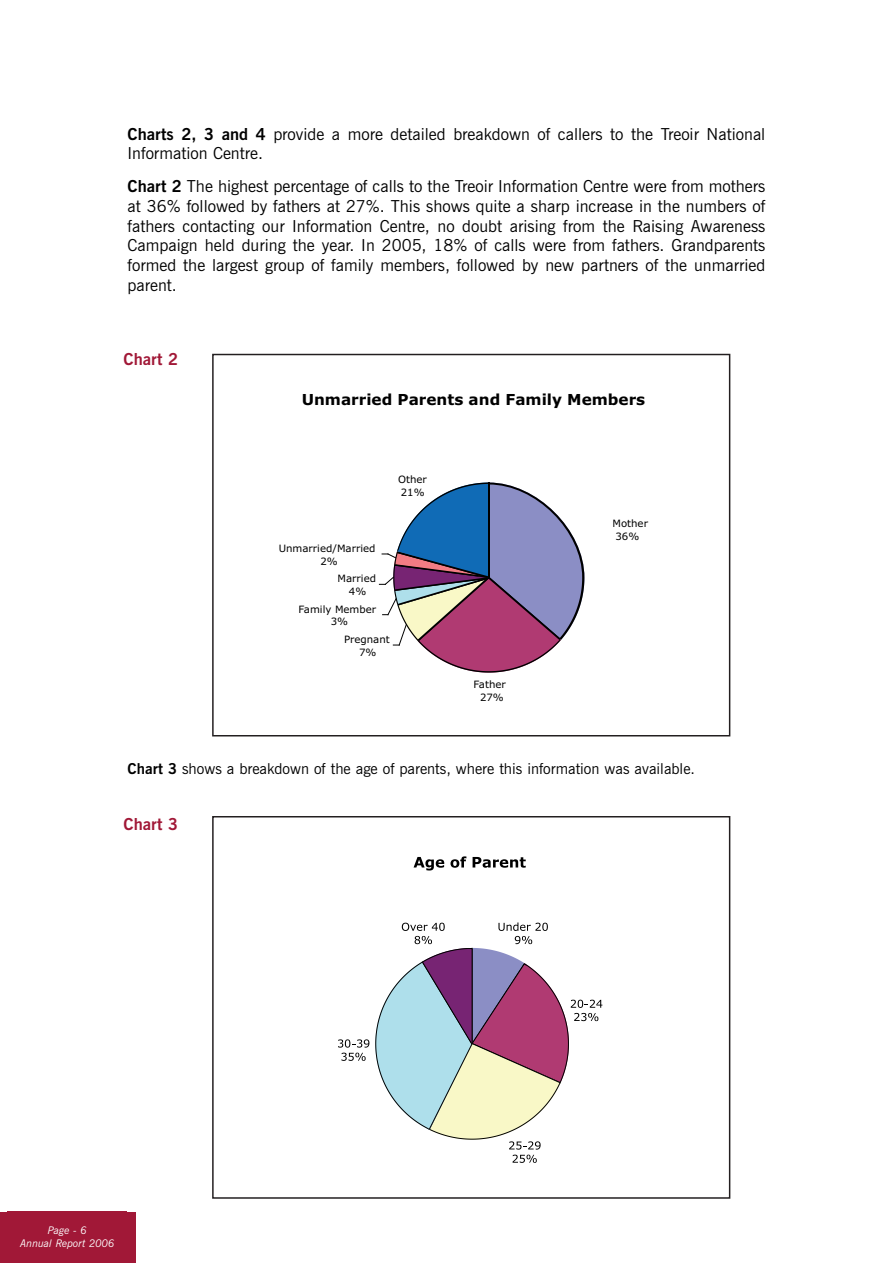
<style>
.page{position:relative;width:893px;height:1263px;background:#fff}
.page>*{position:absolute;margin:0;border:0;box-sizing:border-box;transform-origin:0 0}
.t1{font:16.5px/19.8px "News Gothic BT";color:#000}
.t2{font:700 16.5px "News Gothic BT";color:#a11837}
.t3{font:700 15.15px "Verdana";color:#000}
.t4{font:15px "News Gothic BT";color:#000}
.t5{font:italic 10.5px/12.6px "News Gothic BT";color:#fff;text-align:center}
.t6{font:10.05px/12.6px "Verdana";color:#000;text-align:center}
.s1{font-weight:700}
</style>
<div class="page">
<svg style="left:379px;top:482px;width:205px;height:191px"></svg>
<svg style="left:414px;top:857px;width:30px;height:13px"></svg>
<svg style="left:450px;top:856px;width:16px;height:12px"></svg>
<svg style="left:473px;top:857px;width:53px;height:11px"></svg>
<svg style="left:338px;top:1039px;width:31px;height:22px"></svg>
<svg style="left:375px;top:922px;width:227px;height:241px"></svg>
<div style="left:0;top:1212px;width:136px;height:51px;background:#a11837"></div>
<p class="t1" style="left:128px;top:125px;width:639px"><span class="s1">Charts 2, 3 and 4</span> provide a more detailed breakdown of callers to the Treoir National<br>Information Centre.</p>
<p class="t1" style="left:128px;top:178px;width:639px;text-align:justify"><span class="s1">Chart 2</span> The highest percentage of calls to the Treoir Information Centre were from mothers at 36% followed by fathers at 27%. This shows quite a sharp increase in the numbers of fathers contacting our Information Centre, no doubt arising from the Raising Awareness Campaign held during the year. In 2005, 18% of calls were from fathers. Grandparents formed the largest group of family members, followed by new partners of the unmarried parent.</p>
<p class="t2" style="left:124px;top:353px;width:56px">Chart 2</p>
<p class="t3" style="left:302px;top:390px;width:345px">Unmarried Parents and Family Members</p>
<p class="t6" style="left:398px;top:473px;width:30px;text-align:left">Other<br>21%</p>
<p class="t6" style="left:279px;top:542px;width:98px">Unmarried/Married<br>2%</p>
<p class="t6" style="left:338px;top:572px;width:40px">Married<br>4%</p>
<p class="t6" style="left:299px;top:602px;width:79px">Family Member<br>3%</p>
<p class="t6" style="left:344px;top:632px;width:47px;line-height:13px">Pregnant<br>7%</p>
<p class="t6" style="left:474px;top:678px;width:34px">Father<br>27%</p>
<p class="t6" style="left:612px;top:516px;width:37px;line-height:13px;text-align:left">Mother<br>36%</p>
<p class="t4" style="left:128px;top:763px;width:569px"><span class="s1">Chart 3</span> shows a breakdown of the age of parents, where this information was available.</p>
<p class="t2" style="left:124px;top:818px;width:56px">Chart 3</p>
<p class="t5" style="left:20px;top:1225px;width:96px">Page - 6<br>Annual Report 2006</p>
</div>
